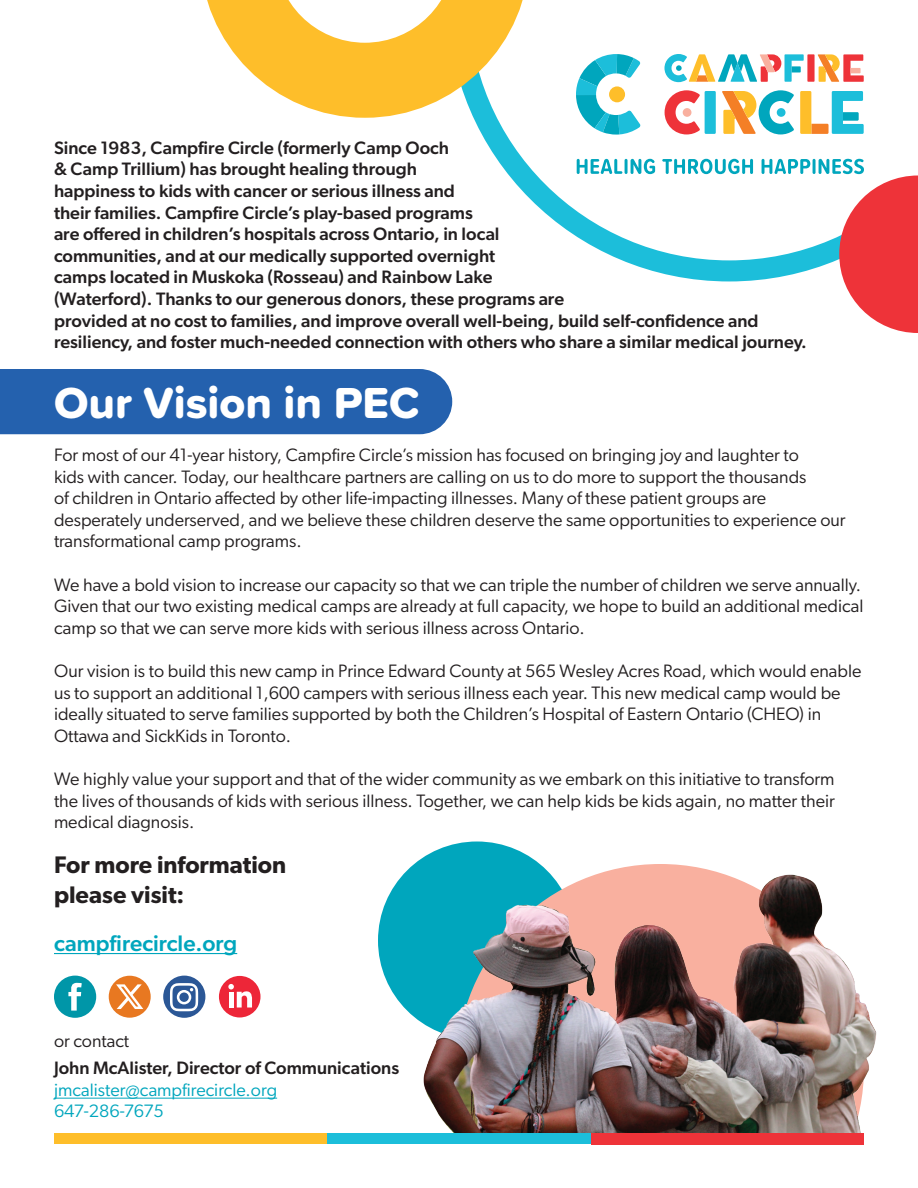
<style>
.page{position:relative;width:918px;height:1188px;background:#fff}
.page>*{position:absolute;margin:0;border:0;box-sizing:border-box;transform-origin:0 0}
.t1{font:45px "Proxima Soft Extrabld";color:#fff}
.t2{font:600 24px "Gibson";color:#231f20}
.t3{font:500 22.5px "Gibson";color:#00a6bd}
.t4{font:18px/21.6px "Gibson";color:#231f20}
.t5{font:500 18px/21.6px "Gibson";color:#231f20}
.t6{font:18px "Gibson";letter-spacing:-.02em;color:#00a6bd}
.s1{font-weight:400;color:#00a6bd}
</style>
<div class="page">
<div style="left:378px;top:842px;width:198px;height:198px;background:#00a6bd;border-radius:50%"></div>
<svg style="left:540px;top:864px;width:324px;height:281px"></svg>
<div style="left:0;top:369px;width:452px;height:65px;background:#2461ae"></div>
<svg style="left:473px;top:54px;width:388px;height:227px"></svg>
<svg style="left:207px;top:0;width:323px;height:118px"></svg>
<hr style="left:54px;top:953px;width:183px;height:1px;background:#00a6bd">
<hr style="left:54px;top:1098px;width:223px;height:1px;background:#00a6bd">
<svg style="left:577px;top:159px;width:45px;height:15px"></svg>
<hr style="left:625px;top:159px;width:3px;height:15px;background:#00a6bd">
<svg style="left:631px;top:159px;width:24px;height:15px"></svg>
<svg style="left:662px;top:159px;width:91px;height:15px"></svg>
<svg style="left:762px;top:159px;width:48px;height:15px"></svg>
<hr style="left:813px;top:159px;width:3px;height:15px;background:#00a6bd">
<svg style="left:819px;top:159px;width:99px;height:174px"></svg>
<svg style="left:665px;top:90px;width:35px;height:44px"></svg>
<svg style="left:722px;top:90px;width:72px;height:44px"></svg>
<svg style="left:800px;top:91px;width:64px;height:43px"></svg>
<svg style="left:818px;top:54px;width:46px;height:28px"></svg>
<div style="left:807px;top:54px;width:8px;height:28px;background:#ee3339"></div>
<div style="left:705px;top:91px;width:11px;height:43px;background:#1cbeda"></div>
<svg style="left:664px;top:54px;width:140px;height:28px"></svg>
<svg style="left:576px;top:54px;width:64px;height:81px"></svg>
<img style="left:418px;top:870px;width:459px;height:263px">
<div style="left:219px;top:976px;width:42px;height:41px;background:#ed2638;border-radius:50%"></div>
<svg style="left:228px;top:984px;width:24px;height:24px"></svg>
<div style="left:54px;top:976px;width:42px;height:42px;background:#0096a8;border-radius:50%"></div>
<svg style="left:68px;top:983px;width:14px;height:28px"></svg>
<div style="left:163px;top:976px;width:42px;height:42px;background:#2b5796;border-radius:50%"></div>
<svg style="left:170px;top:983px;width:28px;height:28px"></svg>
<div style="left:109px;top:976px;width:42px;height:42px;background:#e87821;border-radius:50%"></div>
<svg style="left:116px;top:984px;width:27px;height:25px"></svg>
<div style="left:320px;top:1133px;width:272px;height:11px;background:#1cbeda"></div>
<div style="left:54px;top:1133px;width:272px;height:11px;background:#febe2a"></div>
<div style="left:592px;top:1133px;width:272px;height:11px;background:#ee3339"></div>
<p class="t5" style="left:54px;top:137px;width:754px">Since 1983, Campfire Circle (formerly Camp Ooch<br>&amp; Camp Trillium) has brought healing through<br>happiness to kids with cancer or serious illness and<br>their families. Campfire Circle’s play-based programs<br>are offered in children’s hospitals across Ontario, in local<br>communities, and at our medically supported overnight<br>camps located in Muskoka (Rosseau) and Rainbow Lake<br>(Waterford). Thanks to our generous donors, these programs are<br>provided at no cost to families, and improve overall well-being, build self-confidence and resiliency, and foster much-needed connection with others who share a similar medical journey.</p>
<p class="t1" style="left:54px;top:369px;width:367px">Our Vision in PEC</p>
<p class="t4" style="left:54px;top:444px;width:793px">For most of our 41-year history, Campfire Circle’s mission has focused on bringing joy and laughter to<br>kids with cancer. Today, our healthcare partners are calling on us to do more to support the thousands<br>of children in Ontario affected by other life-impacting illnesses. Many of these patient groups are desperately underserved, and we believe these children deserve the same opportunities to experience our transformational camp programs.</p>
<p class="t4" style="left:54px;top:573px;width:811px">We have a bold vision to increase our capacity so that we can triple the number of children we serve annually.<br>Given that our two existing medical camps are already at full capacity, we hope to build an additional medical camp so that we can serve more kids with serious illness across Ontario.</p>
<p class="t4" style="left:54px;top:660px;width:809px">Our vision is to build this new camp in Prince Edward County at 565 Wesley Acres Road, which would enable us to support an additional 1,600 campers with serious illness each year. This new medical camp would be ideally situated to serve families supported by both the Children’s Hospital of Eastern Ontario (CHEO) in Ottawa and SickKids in Toronto.</p>
<p class="t4" style="left:54px;top:768px;width:782px;text-align:justify">We highly value your support and that of the wider community as we embark on this initiative to transform the lives of thousands of kids with serious illness. Together, we can help kids be kids again, no matter their medical diagnosis.</p>
<p class="t2" style="left:54px;top:850px;width:234px">For more information</p>
<p class="t2" style="left:54px;top:880px;width:132px">please visit:</p>
<p class="t3" style="left:54px;top:930px;width:185px">campfirecircle.org</p>
<p class="t4" style="left:54px;top:1029px;width:77px">or contact</p>
<p class="t5" style="left:54px;top:1057px;width:347px">John McAlister, Director of Communications <span class="s1">jmcalister@campfirecircle.org</span></p>
<p class="t6" style="left:54px;top:1100px;width:111px">647-286-7675</p>
</div>
